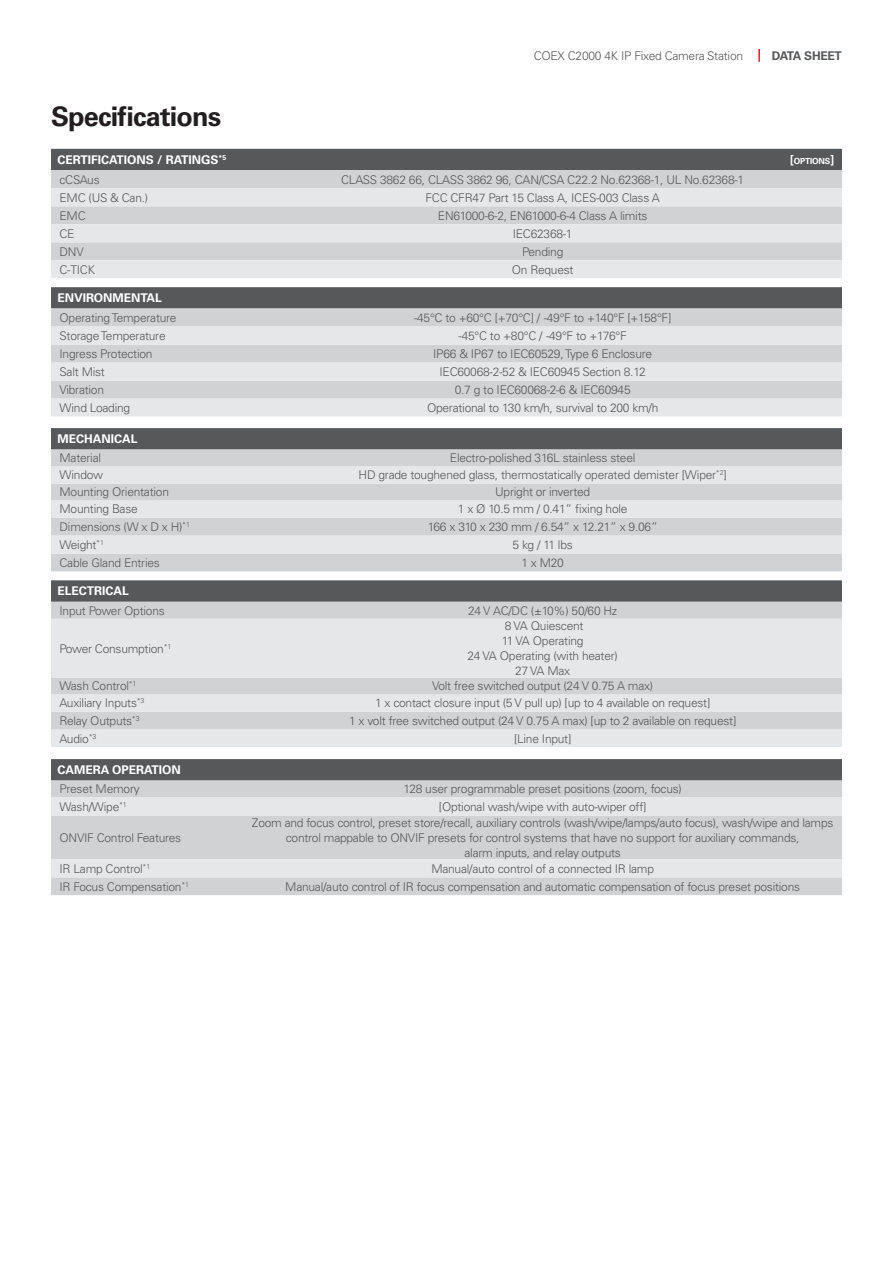
<style>
.page{position:relative;width:893px;height:1263px;background:#fff}
.page>*{position:absolute;margin:0;border:0;box-sizing:border-box;transform-origin:0 0}
.t1{font:700 27px "Univers LT Pro 65";letter-spacing:-.03em;color:#231f20}
.SYN_table_text{font:300 12px/15px "Univers LT Pro 45";letter-spacing:-.02em;color:#57585a;text-align:center}
.Table_Header{font:700 12px "Univers LT Pro 65";color:#fff}
.t2{font:700 12px "Univers LT Pro 65";letter-spacing:-.02em;color:#57585a}
.Table_Header-2{font:700 8.4px "Univers LT Pro 65";letter-spacing:-.03em;color:#fff}
.s1{font-size:12px}
</style>
<div class="page">
<svg style="left:758px;top:49px;width:2px;height:13px"></svg>
<div style="left:51px;top:149px;width:791px;height:21px;background:#57585a"></div>
<div style="left:51px;top:170px;width:791px;height:18px;background:#d1d2d4"></div>
<svg style="left:51px;top:188px;width:791px;height:90px;background:#dedfe1"></svg>
<svg style="left:51px;top:287px;width:791px;height:130px;background:#c6c7c9"></svg>
<div style="left:51px;top:428px;width:791px;height:21px;background:#57585a"></div>
<svg style="left:51px;top:449px;width:791px;height:123px;background:#d1d2d4"></svg>
<svg style="left:51px;top:467px;width:791px;height:87px;background:#dedfe1"></svg>
<svg style="left:51px;top:580px;width:791px;height:22px;background:#5b5c5e"></svg>
<div style="left:51px;top:602px;width:791px;height:17px;background:#d1d2d4"></div>
<svg style="left:51px;top:619px;width:791px;height:128px;background:#e0e1e3"></svg>
<div style="left:51px;top:759px;width:791px;height:21px;background:#57585a"></div>
<div style="left:51px;top:780px;width:791px;height:115px;background:#d1d2d4"></div>
<svg style="left:51px;top:797px;width:791px;height:80px;background:#dadbdd"></svg>
<p class="SYN_table_text" style="left:534px;top:48px;width:211px">COEX C2000 4K IP Fixed Camera Station</p>
<p class="t2" style="left:772px;top:48px;width:72px">DATA SHEET</p>
<p class="t1" style="left:51px;top:100px;width:172px">Specifications</p>
<p class="Table_Header" style="left:57px;top:153px;width:170px">CERTIFICATIONS / RATINGS<sup>*5</sup></p>
<p class="Table_Header-2" style="left:790px;top:156px;width:45px"><span class="s1">[</span>OPTIONS<span class="s1">]</span></p>
<p class="SYN_table_text" style="left:60px;top:172px;width:42px">cCSAus</p>
<p class="SYN_table_text" style="left:341px;top:172px;width:405px">CLASS 3862 66, CLASS 3862 96, CAN/CSA C22.2 No.62368-1, UL No.62368-1</p>
<p class="SYN_table_text" style="left:60px;top:190px;width:90px">EMC (US &amp; Can.)</p>
<p class="SYN_table_text" style="left:425px;top:190px;width:236px">FCC CFR47 Part 15 Class A, ICES-003 Class A</p>
<p class="SYN_table_text" style="left:60px;top:208px;width:28px">EMC</p>
<p class="SYN_table_text" style="left:438px;top:208px;width:211px">EN61000-6-2, EN61000-6-4 Class A limits</p>
<p class="SYN_table_text" style="left:60px;top:226px;width:17px">CE</p>
<p class="SYN_table_text" style="left:513px;top:226px;width:61px">IEC62368-1</p>
<p class="SYN_table_text" style="left:60px;top:244px;width:26px">DNV</p>
<p class="SYN_table_text" style="left:522px;top:244px;width:43px">Pending</p>
<p class="SYN_table_text" style="left:60px;top:262px;width:37px">C-TICK</p>
<p class="SYN_table_text" style="left:512px;top:262px;width:63px">On Request</p>
<p class="Table_Header" style="left:57px;top:291px;width:106px">ENVIRONMENTAL</p>
<p class="SYN_table_text" style="left:60px;top:310px;width:119px">Operating Temperature</p>
<p class="SYN_table_text" style="left:414px;top:310px;width:259px">-45°C to +60°C [+70°C] / -49°F to +140°F [+158°F]</p>
<p class="SYN_table_text" style="left:60px;top:328px;width:108px">Storage Temperature</p>
<p class="SYN_table_text" style="left:459px;top:328px;width:170px">-45°C to +80°C / -49°F to +176°F</p>
<p class="SYN_table_text" style="left:60px;top:346px;width:95px">Ingress Protection</p>
<p class="SYN_table_text" style="left:433px;top:346px;width:221px">IP66 &amp; IP67 to IEC60529, Type 6 Enclosure</p>
<p class="SYN_table_text" style="left:60px;top:364px;width:47px">Salt Mist</p>
<p class="SYN_table_text" style="left:439px;top:364px;width:208px">IEC60068-2-52 &amp; IEC60945 Section 8.12</p>
<p class="SYN_table_text" style="left:60px;top:382px;width:46px">Vibration</p>
<p class="SYN_table_text" style="left:455px;top:382px;width:178px">0.7 g to IEC60068-2-6 &amp; IEC60945</p>
<p class="SYN_table_text" style="left:60px;top:400px;width:72px">Wind Loading</p>
<p class="SYN_table_text" style="left:427px;top:400px;width:233px">Operational to 130 km/h, survival to 200 km/h</p>
<p class="Table_Header" style="left:57px;top:432px;width:82px">MECHANICAL</p>
<p class="SYN_table_text" style="left:60px;top:451px;width:43px">Material</p>
<p class="SYN_table_text" style="left:450px;top:451px;width:187px">Electro-polished 316L stainless steel</p>
<p class="SYN_table_text" style="left:60px;top:468px;width:45px">Window</p>
<p class="SYN_table_text" style="left:359px;top:468px;width:370px">HD grade toughened glass, thermostatically operated demister [Wiper<sup>*2</sup>]</p>
<p class="SYN_table_text" style="left:60px;top:485px;width:111px">Mounting Orientation</p>
<p class="SYN_table_text" style="left:495px;top:485px;width:96px">Upright or inverted</p>
<p class="SYN_table_text" style="left:60px;top:502px;width:80px">Mounting Base</p>
<p class="SYN_table_text" style="left:458px;top:502px;width:171px">1 x Ø 10.5 mm / 0.41” fixing hole</p>
<p class="SYN_table_text" style="left:60px;top:519px;width:132px">Dimensions (W x D x H)<sup>*1</sup></p>
<p class="SYN_table_text" style="left:428px;top:519px;width:231px">166 x 310 x 230 mm / 6.54” x 12.21” x 9.06”</p>
<p class="SYN_table_text" style="left:60px;top:537px;width:46px">Weight<sup>*1</sup></p>
<p class="SYN_table_text" style="left:513px;top:537px;width:62px">5 kg / 11 lbs</p>
<p class="SYN_table_text" style="left:60px;top:555px;width:102px">Cable Gland Entries</p>
<p class="SYN_table_text" style="left:521px;top:555px;width:44px">1 x M20</p>
<p class="Table_Header" style="left:57px;top:584px;width:73px">ELECTRICAL</p>
<p class="SYN_table_text" style="left:60px;top:603px;width:107px">Input Power Options</p>
<p class="SYN_table_text" style="left:468px;top:603px;width:151px">24 V AC/DC (±10%) 50/60 Hz</p>
<p class="SYN_table_text" style="left:60px;top:641px;width:113px">Power Consumption<sup>*1</sup></p>
<p class="SYN_table_text" style="left:505px;top:618px;width:80px">8 VA Quiescent</p>
<p class="SYN_table_text" style="left:502px;top:633px;width:83px">11 VA Operating</p>
<p class="SYN_table_text" style="left:467px;top:648px;width:152px">24 VA Operating (with heater)</p>
<p class="SYN_table_text" style="left:515px;top:663px;width:57px">27 VA Max</p>
<p class="SYN_table_text" style="left:60px;top:679px;width:78px">Wash Control<sup>*1</sup></p>
<p class="SYN_table_text" style="left:432px;top:679px;width:223px">Volt free switched output (24 V 0.75 A max)</p>
<p class="SYN_table_text" style="left:60px;top:696px;width:86px">Auxiliary Inputs<sup>*3</sup></p>
<p class="SYN_table_text" style="left:375px;top:696px;width:337px">1 x contact closure input (5 V pull up) [up to 4 available on request]</p>
<p class="SYN_table_text" style="left:60px;top:713px;width:82px">Relay Outputs<sup>*3</sup></p>
<p class="SYN_table_text" style="left:349px;top:713px;width:389px">1 x volt free switched output (24 V 0.75 A max) [up to 2 available on request]</p>
<p class="SYN_table_text" style="left:60px;top:731px;width:38px">Audio<sup>*3</sup></p>
<p class="SYN_table_text" style="left:514px;top:731px;width:59px">[Line Input]</p>
<p class="Table_Header" style="left:57px;top:763px;width:125px">CAMERA OPERATION</p>
<p class="SYN_table_text" style="left:60px;top:782px;width:82px">Preset Memory</p>
<p class="SYN_table_text" style="left:403px;top:782px;width:280px">128 user programmable preset positions (zoom, focus)</p>
<p class="SYN_table_text" style="left:60px;top:799px;width:69px">Wash/Wipe<sup>*1</sup></p>
<p class="SYN_table_text" style="left:439px;top:799px;width:209px">[Optional wash/wipe with auto-wiper off]</p>
<p class="SYN_table_text" style="left:60px;top:830px;width:123px">ONVIF Control Features</p>
<p class="SYN_table_text" style="left:252px;top:815px;width:583px">Zoom and focus control, preset store/recall, auxiliary controls (wash/wipe/lamps/auto focus), wash/wipe and lamps control mappable to ONVIF presets for control systems that have no support for auxiliary commands,<br>alarm inputs, and relay outputs</p>
<p class="SYN_table_text" style="left:60px;top:861px;width:92px">IR Lamp Control<sup>*1</sup></p>
<p class="SYN_table_text" style="left:431px;top:861px;width:224px">Manual/auto control of a connected IR lamp</p>
<p class="SYN_table_text" style="left:60px;top:879px;width:131px">IR Focus Compensation<sup>*1</sup></p>
<p class="SYN_table_text" style="left:285px;top:879px;width:516px">Manual/auto control of IR focus compensation and automatic compensation of focus preset positions</p>
</div>
